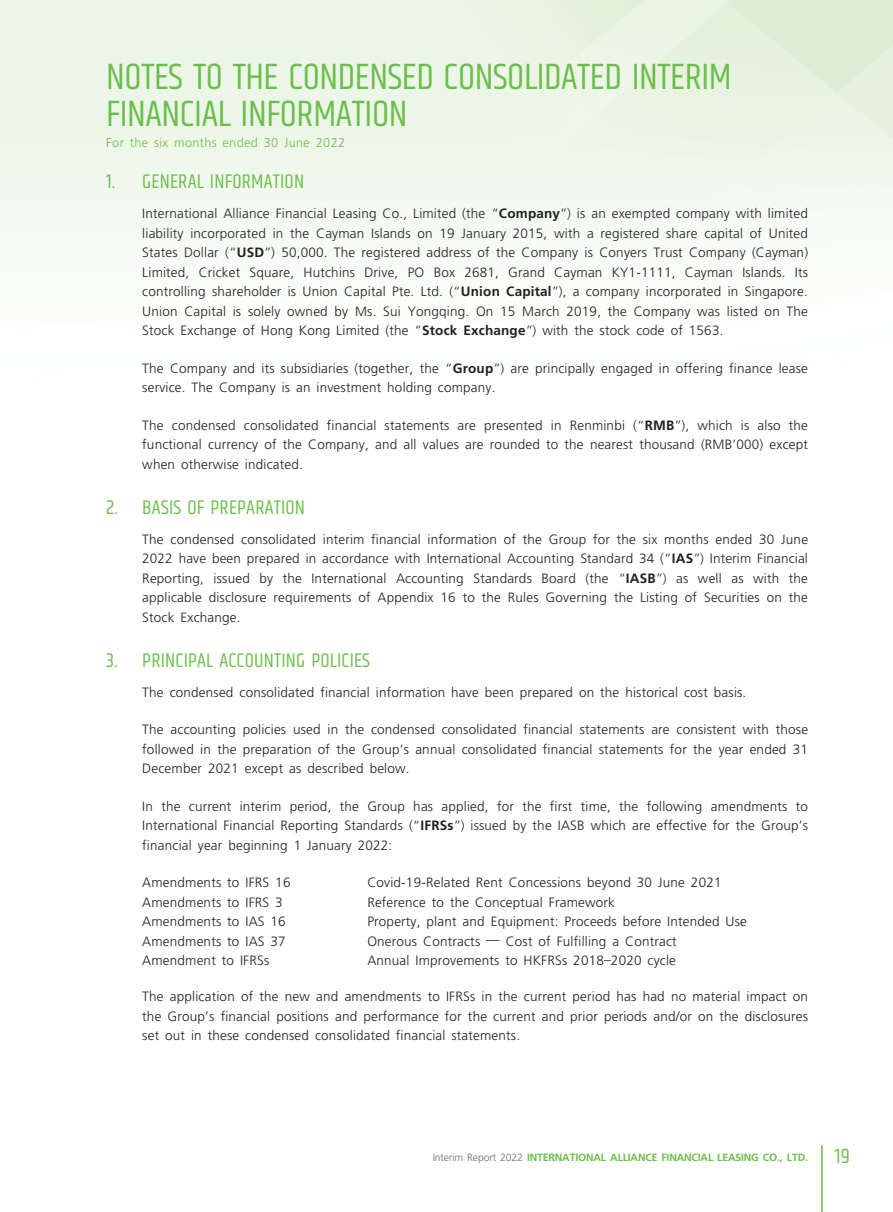
<style>
.page{position:relative;width:893px;height:1212px;background:#fff}
.page>*{position:absolute;margin:0;border:0;box-sizing:border-box;transform-origin:0 0}
.t1{font:37.5px/37.5px "Khand";letter-spacing:-.01em;color:#6cbe4b}
.t2{font:21px "Khand";color:#6cbe4b}
._03_H1{font:20.25px "Khand";letter-spacing:.01em;color:#6cbe4b}
._01_Body_Text{font:300 13.5px/19.5px "Frutiger LT Std";letter-spacing:.015em;color:#231f20;text-align:justify}
._15_Table_Stub{font:300 13.5px "Frutiger LT Std";letter-spacing:.015em;color:#231f20}
.t3{font:300 12.75px "Frutiger LT Std";letter-spacing:.025em;color:#6cbe4b}
.t4{font:700 10.5px "Frutiger LT Std";letter-spacing:-.015em;color:#6cbe4b}
.s1{font-weight:700}
.s2{font-weight:300;color:#6c6d70}
</style>
<div class="page">
<hr style="left:821px;top:1145px;width:2px;height:67px;background:#6cbe4b">
<h1 class="t1" style="left:106px;top:60px;width:627px">NOTES TO THE CONDENSED CONSOLIDATED INTERIM<br>FINANCIAL INFORMATION</h1>
<p class="t3" style="left:106px;top:136px;width:240px">For the six months ended 30 June 2022</p>
<p class="_03_H1" style="left:106px;top:169px;width:199px">1. GENERAL INFORMATION</p>
<p class="_01_Body_Text" style="left:142px;top:204px;width:667px">International Alliance Financial Leasing Co., Limited (the “<span class="s1">Company</span>”) is an exempted company with limited liability incorporated in the Cayman Islands on 19 January 2015, with a registered share capital of United States Dollar (“<span class="s1">USD</span>”) 50,000. The registered address of the Company is Conyers Trust Company (Cayman)<br>Limited, Cricket Square, Hutchins Drive, PO Box 2681, Grand Cayman KY1-1111, Cayman Islands. Its controlling shareholder is Union Capital Pte. Ltd. (“<span class="s1">Union Capital</span>”), a company incorporated in Singapore.<br>Union Capital is solely owned by Ms. Sui Yongqing. On 15 March 2019, the Company was listed on The Stock Exchange of Hong Kong Limited (the “<span class="s1">Stock Exchange</span>”) with the stock code of 1563.</p>
<p class="_01_Body_Text" style="left:142px;top:358px;width:667px">The Company and its subsidiaries (together, the “<span class="s1">Group</span>”) are principally engaged in offering finance lease service. The Company is an investment holding company.</p>
<p class="_01_Body_Text" style="left:142px;top:415px;width:667px">The condensed consolidated financial statements are presented in Renminbi (“<span class="s1">RMB</span>”), which is also the functional currency of the Company, and all values are rounded to the nearest thousand (RMB’000) except when otherwise indicated.</p>
<p class="_03_H1" style="left:106px;top:495px;width:200px">2. BASIS OF PREPARATION</p>
<p class="_01_Body_Text" style="left:142px;top:529px;width:667px">The condensed consolidated interim financial information of the Group for the six months ended 30 June 2022 have been prepared in accordance with International Accounting Standard 34 (“<span class="s1">IAS</span>”) Interim Financial Reporting, issued by the International Accounting Standards Board (the “<span class="s1">IASB</span>”) as well as with the applicable disclosure requirements of Appendix 16 to the Rules Governing the Listing of Securities on the Stock Exchange.</p>
<p class="_03_H1" style="left:106px;top:648px;width:265px">3. PRINCIPAL ACCOUNTING POLICIES</p>
<p class="_01_Body_Text" style="left:142px;top:682px;width:606px">The condensed consolidated financial information have been prepared on the historical cost basis.</p>
<p class="_01_Body_Text" style="left:142px;top:720px;width:667px">The accounting policies used in the condensed consolidated financial statements are consistent with those followed in the preparation of the Group’s annual consolidated financial statements for the year ended 31<br>December 2021 except as described below.</p>
<p class="_01_Body_Text" style="left:142px;top:796px;width:667px">In the current interim period, the Group has applied, for the first time, the following amendments to International Financial Reporting Standards (“<span class="s1">IFRSs</span>”) issued by the IASB which are effective for the Group’s financial year beginning 1 January 2022:</p>
<p class="_15_Table_Stub" style="left:142px;top:875px;width:150px">Amendments to IFRS 16</p>
<p class="_15_Table_Stub" style="left:367px;top:875px;width:356px">Covid-19-Related Rent Concessions beyond 30 June 2021</p>
<p class="_15_Table_Stub" style="left:142px;top:894px;width:142px">Amendments to IFRS 3</p>
<p class="_15_Table_Stub" style="left:367px;top:894px;width:249px">Reference to the Conceptual Framework</p>
<p class="_15_Table_Stub" style="left:142px;top:914px;width:145px">Amendments to IAS 16</p>
<p class="_15_Table_Stub" style="left:367px;top:914px;width:381px">Property, plant and Equipment: Proceeds before Intended Use</p>
<p class="_15_Table_Stub" style="left:142px;top:933px;width:145px">Amendments to IAS 37</p>
<p class="_15_Table_Stub" style="left:367px;top:933px;width:311px">Onerous Contracts — Cost of Fulfilling a Contract</p>
<p class="_15_Table_Stub" style="left:142px;top:953px;width:128px">Amendment to IFRSs</p>
<p class="_15_Table_Stub" style="left:367px;top:953px;width:310px">Annual Improvements to HKFRSs 2018–2020 cycle</p>
<p class="_01_Body_Text" style="left:142px;top:987px;width:667px">The application of the new and amendments to IFRSs in the current period has had no material impact on the Group’s financial positions and performance for the current and prior periods and/or on the disclosures set out in these condensed consolidated financial statements.</p>
<p class="t4" style="left:433px;top:1151px;width:377px"><span class="s2">Interim Report 2022</span> INTERNATIONAL ALLIANCE FINANCIAL LEASING CO., LTD.</p>
<h2 class="t2" style="left:835px;top:1143px;width:16px">19</h2>
</div>
